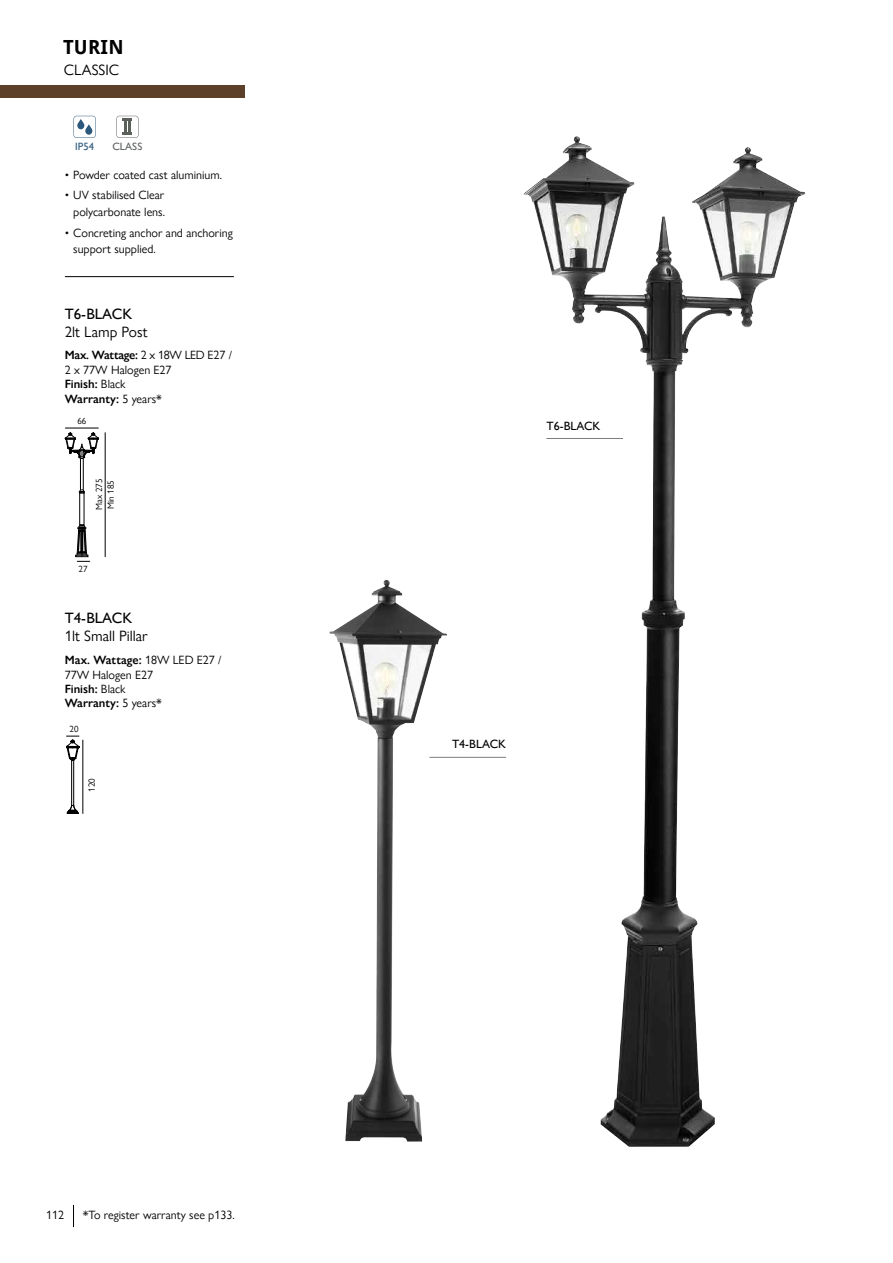
<style>
.page{position:relative;width:893px;height:1263px;background:#fff}
.page>*{position:absolute;margin:0;border:0;box-sizing:border-box;transform-origin:0 0}
.t1{font:700 19.5px "Droid Sans";letter-spacing:.01em;color:#000}
.t2{font:15px "Gill Sans Nova";color:#000}
.t3{font:500 15px "Gill Sans Nova";color:#000}
.t4{font:12px/14.4px "Gill Sans Nova";color:#000}
.t5{font:500 12px "Gill Sans Nova";color:#000}
.t6{font:500 10.65px "Gill Sans Nova";letter-spacing:.005em;color:#5b605b}
.t7{font:500 10.65px "Gill Sans Nova";color:#2b587c}
.t8{font:9px/11.6px "Gill Sans Nova";color:#000}
.s1{font-weight:600}
</style>
<div class="page">
<div style="left:0;top:85px;width:244px;height:13px;background:#5c4029"></div>
<svg style="left:73px;top:1205px;width:1px;height:22px"></svg>
<hr style="left:83px;top:740px;width:1px;height:74px;background:#000">
<svg style="left:66px;top:736px;width:14px;height:78px"></svg>
<img style="left:329px;top:580px;width:118px;height:561px">
<hr style="left:65px;top:276px;width:169px;height:1px;background:#000">
<svg style="left:116px;top:116px;width:23px;height:22px"></svg>
<svg style="left:74px;top:116px;width:22px;height:22px"></svg>
<hr style="left:80px;top:459px;width:1px;height:31px;background:#000">
<hr style="left:83px;top:458px;width:1px;height:32px;background:#000">
<svg style="left:79px;top:489px;width:6px;height:4px"></svg>
<svg style="left:65px;top:432px;width:34px;height:27px"></svg>
<hr style="left:65px;top:428px;width:34px;height:1px;background:#000">
<hr style="left:105px;top:432px;width:1px;height:125px;background:#000">
<img style="left:524px;top:136px;width:191px;height:1011px">
<svg style="left:75px;top:525px;width:15px;height:37px"></svg>
<hr style="left:429px;top:757px;width:77px;height:1px;background:#7e7c7f">
<hr style="left:546px;top:438px;width:77px;height:1px;background:#7e7c7f">
<h1 class="t1" style="left:63px;top:35px;width:62px">TURIN</h1>
<p class="t2" style="left:64px;top:60px;width:57px">CLASSIC</p>
<p class="t7" style="left:75px;top:140px;width:20px">IP54</p>
<p class="t6" style="left:112px;top:140px;width:32px">CLASS</p>
<p class="t4" style="left:65px;top:167px;width:159px">• Powder coated cast aluminium.</p>
<p class="t4" style="left:65px;top:187px;width:102px;line-height:16.5px;text-align:right">• UV stabilised Clear polycarbonate lens.</p>
<p class="t4" style="left:73px;top:224px;width:161px;line-height:16.5px;text-indent:-9px">• Concreting anchor and anchoring support supplied.</p>
<p class="t3" style="left:65px;top:304px;width:69px">T6-BLACK</p>
<p class="t2" style="left:65px;top:322px;width:84px">2lt Lamp Post</p>
<p class="t4" style="left:65px;top:348px;width:169px"><span class="s1">Max. Wattage:</span> 2 x 18W LED E27 /<br>2 x 77W Halogen E27<br><span class="s1">Finish:</span> Black<br><span class="s1">Warranty:</span> 5 years*</p>
<p class="t8" style="left:77px;top:415px;width:10px">66</p>
<p class="t8" style="left:93px;top:510px;width:33px;rotate:-90deg">Max 275<br>Min 185</p>
<p class="t8" style="left:79px;top:563px;width:10px">27</p>
<p class="t3" style="left:65px;top:609px;width:69px">T4-BLACK</p>
<p class="t2" style="left:65px;top:627px;width:85px">1lt Small Pillar</p>
<p class="t4" style="left:65px;top:653px;width:158px"><span class="s1">Max. Wattage:</span> 18W LED E27 /<br>77W Halogen E27<br><span class="s1">Finish:</span> Black<br><span class="s1">Warranty:</span> 5 years*</p>
<p class="t8" style="left:70px;top:723px;width:10px">20</p>
<p class="t8" style="left:86px;top:792px;width:15px;rotate:-90deg">120</p>
<p class="t4" style="left:46px;top:1207px;width:19px">112</p>
<p class="t4" style="left:83px;top:1207px;width:153px">*To register warranty see p133.</p>
<p class="t5" style="left:546px;top:418px;width:56px">T6-BLACK</p>
<p class="t5" style="left:452px;top:737px;width:56px">T4-BLACK</p>
</div>
